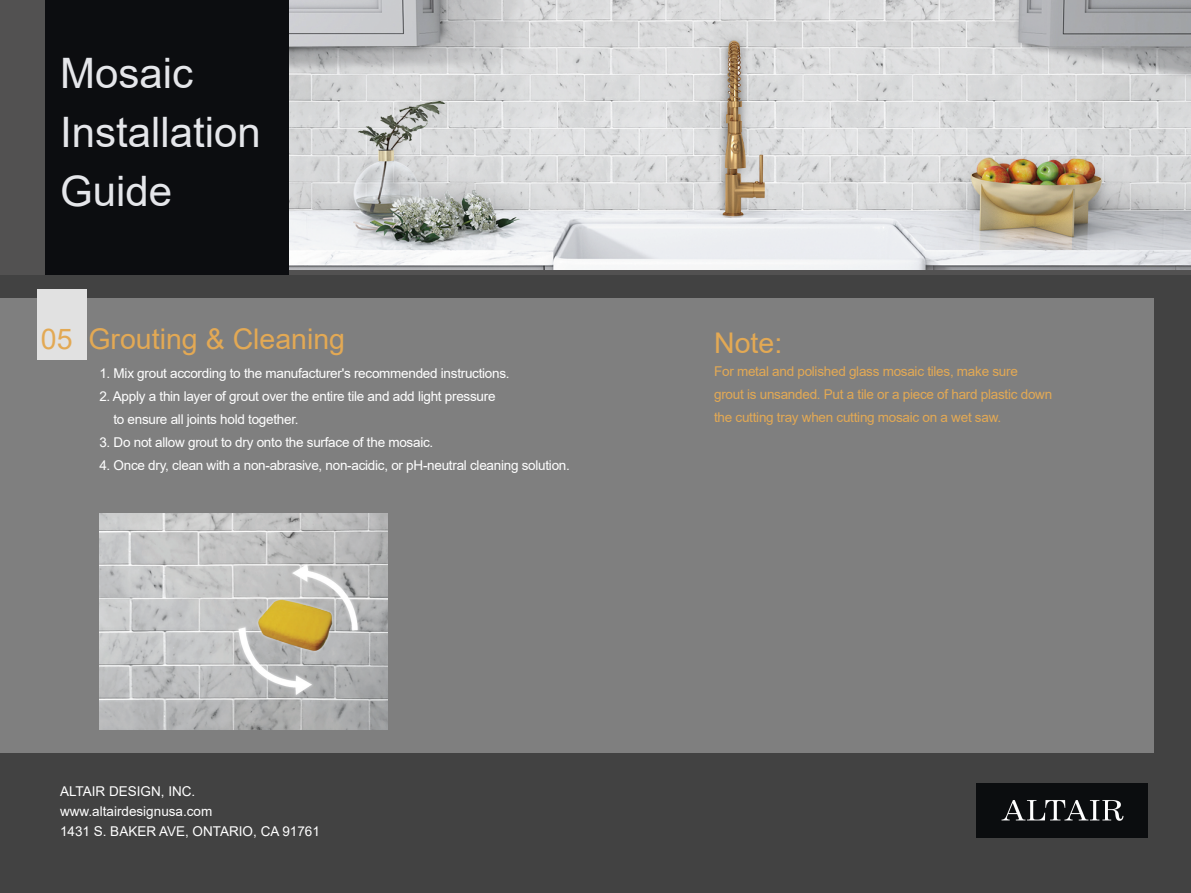
<style>
.page{position:relative;width:1191px;height:893px;background:#424242}
.page>*{position:absolute;margin:0;border:0;box-sizing:border-box;transform-origin:0 0}
.t1{font:42px/58.9px "Arial";color:#e5e6ea}
.t2{font:28.5px "Arial";color:#e3a954}
.t3{font:13.5px/23px "Arial";letter-spacing:-.02em;color:#fff}
.t4{font:13.5px/23px "Arial";letter-spacing:-.02em;color:#e3a954}
.t5{font:13.5px/20px "Arial";color:#fff}
</style>
<div class="page">
<img style="left:976px;top:783px;width:172px;height:54px">
<div style="left:0;top:0;width:1191px;height:275px;background:#525151"></div>
<img style="left:289px;top:0;width:901px;height:269px">
<div style="left:45px;top:0;width:243px;height:275px;background:#0c0d10"></div>
<div style="left:0;top:299px;width:1154px;height:454px;background:#7f7f7f"></div>
<div style="left:38px;top:290px;width:49px;height:70px;background:#e1e1e1"></div>
<img style="left:99px;top:513px;width:288px;height:216px">
<h1 class="t1" style="left:60px;top:44px;width:202px">Mosaic<br>Installation<br>Guide</h1>
<h2 class="t2" style="left:41px;top:319px;width:306px">05 Grouting &amp; Cleaning</h2>
<p class="t3" style="left:99px;top:362px;width:412px">1. Mix grout according to the manufacturer's recommended instructions.</p>
<p class="t3" style="left:113px;top:385px;width:384px;text-indent:-14px">2. Apply a thin layer of grout over the entire tile and add light pressure to ensure all joints hold together.</p>
<p class="t3" style="left:99px;top:430px;width:335px">3. Do not allow grout to dry onto the surface of the mosaic.</p>
<p class="t3" style="left:99px;top:453px;width:472px">4. Once dry, clean with a non-abrasive, non-acidic, or pH-neutral cleaning solution.</p>
<p class="t5" style="left:60px;top:781px;width:261px">ALTAIR DESIGN, INC. www.altairdesignusa.com<br>1431 S. BAKER AVE, ONTARIO, CA 91761</p>
<h2 class="t2" style="left:714px;top:323px;width:70px">Note:</h2>
<p class="t4" style="left:714px;top:360px;width:339px">For metal and polished glass mosaic tiles, make sure<br>grout is unsanded. Put a tile or a piece of hard plastic down the cutting tray when cutting mosaic on a wet saw.</p>
</div>
